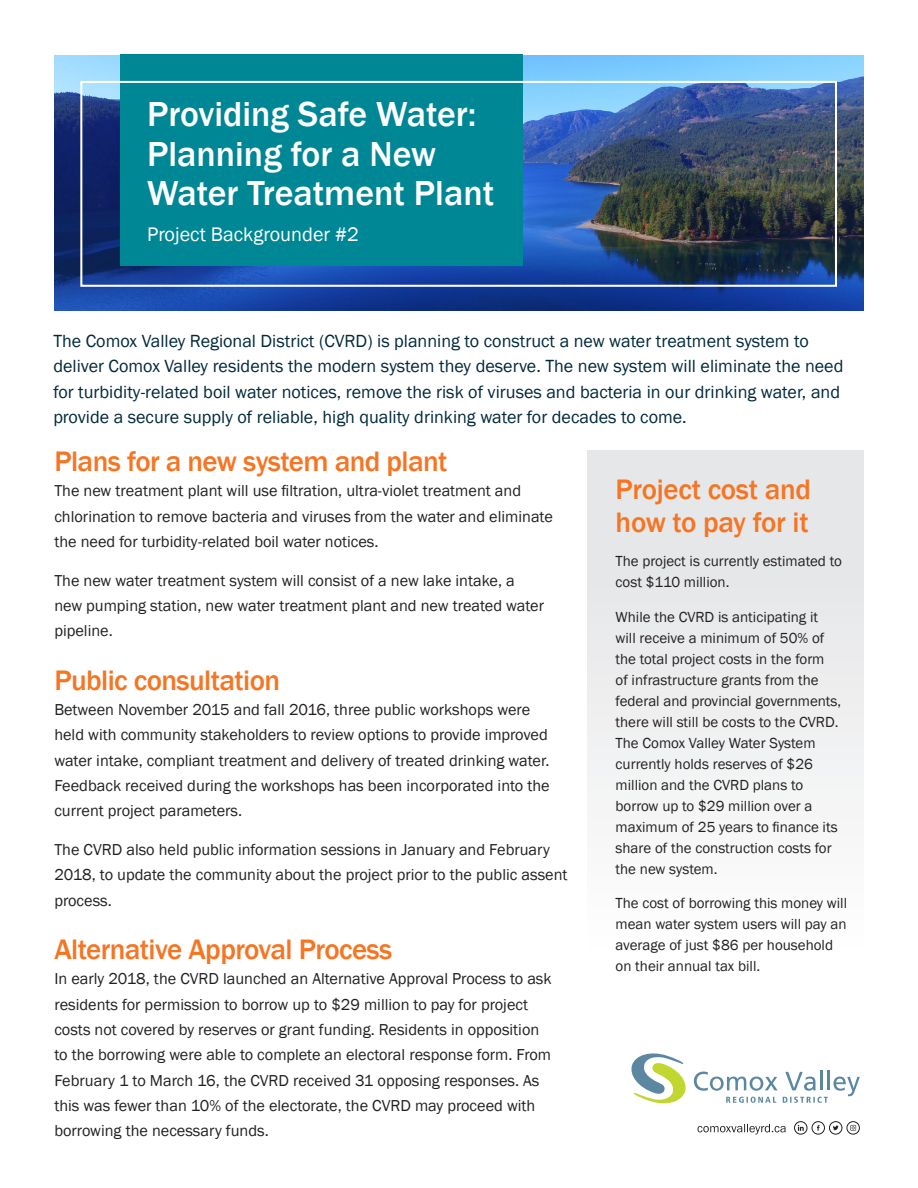
<style>
.page{position:relative;width:918px;height:1188px;background:#fff}
.page>*{position:absolute;margin:0;border:0;box-sizing:border-box;transform-origin:0 0}
.t1{font:500 35.7px/39.9px "Franklin Gothic";color:#fff}
.t2{font:500 28.95px/33px "Franklin Gothic";letter-spacing:-.02em;color:#f57523}
.t3{font:20.25px "Franklin Gothic";color:#fff}
.t4{font:18.15px/25.5px "Franklin Gothic";color:#00293a}
.t5{font:16.35px/25.3px "Franklin Gothic";color:#231f20}
.t6{font:15px/21px "Franklin Gothic";color:#231f20}
</style>
<div class="page">
<div style="left:588px;top:451px;width:276px;height:561px;background:linear-gradient(to bottom,#e1e2e5,#fff)"></div>
<img style="left:54px;top:55px;width:810px;height:255px">
<div style="left:120px;top:54px;width:403px;height:212px;background:#008795"></div>
<div style="left:80px;top:81px;width:757px;height:206px;border:2px solid #fff"></div>
<div style="left:829px;top:1121px;width:13px;height:14px;border:1px solid #231f20;border-radius:50%"></div>
<svg style="left:833px;top:1126px;width:6px;height:4px"></svg>
<div style="left:812px;top:1121px;width:13px;height:14px;border:1px solid #231f20;border-radius:50%"></div>
<svg style="left:817px;top:1125px;width:3px;height:6px"></svg>
<div style="left:847px;top:1121px;width:13px;height:14px;border:1px solid #231f20;border-radius:50%"></div>
<svg style="left:850px;top:1125px;width:6px;height:6px"></svg>
<div style="left:794px;top:1121px;width:13px;height:14px;border:1px solid #231f20;border-radius:50%"></div>
<svg style="left:798px;top:1125px;width:6px;height:6px"></svg>
<svg style="left:698px;top:1124px;width:88px;height:10px"></svg>
<svg style="left:631px;top:1053px;width:55px;height:51px"></svg>
<svg style="left:726px;top:1097px;width:102px;height:6px"></svg>
<svg style="left:694px;top:1072px;width:84px;height:19px"></svg>
<svg style="left:785px;top:1072px;width:31px;height:19px"></svg>
<hr style="left:820px;top:1071px;width:3px;height:19px;background:#5c87a1">
<hr style="left:827px;top:1071px;width:3px;height:19px;background:#5c87a1">
<svg style="left:834px;top:1077px;width:26px;height:19px"></svg>
<p class="t1" style="left:147px;top:94px;width:349px">Providing Safe Water:<br>Planning for a New<br>Water Treatment Plant</p>
<p class="t3" style="left:147px;top:221px;width:213px">Project Backgrounder #2</p>
<p class="t4" style="left:53px;top:328px;width:792px">The Comox Valley Regional District (CVRD) is planning to construct a new water treatment system to deliver Comox Valley residents the modern system they deserve. The new system will eliminate the need for turbidity-related boil water notices, remove the risk of viruses and bacteria in our drinking water, and provide a secure supply of reliable, high quality drinking water for decades to come.</p>
<p class="t2" style="left:54px;top:445px;width:395px">Plans for a new system and plant</p>
<p class="t5" style="left:54px;top:478px;width:500px">The new treatment plant will use filtration, ultra-violet treatment and chlorination to remove bacteria and viruses from the water and eliminate the need for turbidity-related boil water notices.</p>
<p class="t5" style="left:54px;top:568px;width:491px">The new water treatment system will consist of a new lake intake, a new pumping station, new water treatment plant and new treated water pipeline.</p>
<p class="t2" style="left:54px;top:664px;width:227px">Public consultation</p>
<p class="t5" style="left:54px;top:697px;width:497px">Between November 2015 and fall 2016, three public workshops were held with community stakeholders to review options to provide improved water intake, compliant treatment and delivery of treated drinking water.<br>Feedback received during the workshops has been incorporated into the current project parameters.</p>
<p class="t5" style="left:54px;top:837px;width:515px">The CVRD also held public information sessions in January and February<br>2018, to update the community about the project prior to the public assent process.</p>
<p class="t2" style="left:54px;top:933px;width:339px">Alternative Approval Process</p>
<p class="t5" style="left:54px;top:967px;width:499px">In early 2018, the CVRD launched an Alternative Approval Process to ask residents for permission to borrow up to $29 million to pay for project costs not covered by reserves or grant funding. Residents in opposition to the borrowing were able to complete an electoral response form. From February 1 to March 16, the CVRD received 31 opposing responses. As this was fewer than 10% of the electorate, the CVRD may proceed with borrowing the necessary funds.</p>
<p class="t2" style="left:616px;top:473px;width:197px">Project cost and how to pay for it</p>
<p class="t6" style="left:616px;top:551px;width:228px">The project is currently estimated to cost $110 million.</p>
<p class="t6" style="left:616px;top:607px;width:227px">While the CVRD is anticipating it will receive a minimum of 50% of the total project costs in the form<br>of infrastructure grants from the federal and provincial governments, there will still be costs to the CVRD.<br>The Comox Valley Water System currently holds reserves of $26 million and the CVRD plans to borrow up to $29 million over a maximum of 25 years to finance its share of the construction costs for the new system.</p>
<p class="t6" style="left:616px;top:893px;width:233px">The cost of borrowing this money will mean water system users will pay an average of just $86 per household on their annual tax bill.</p>
</div>
